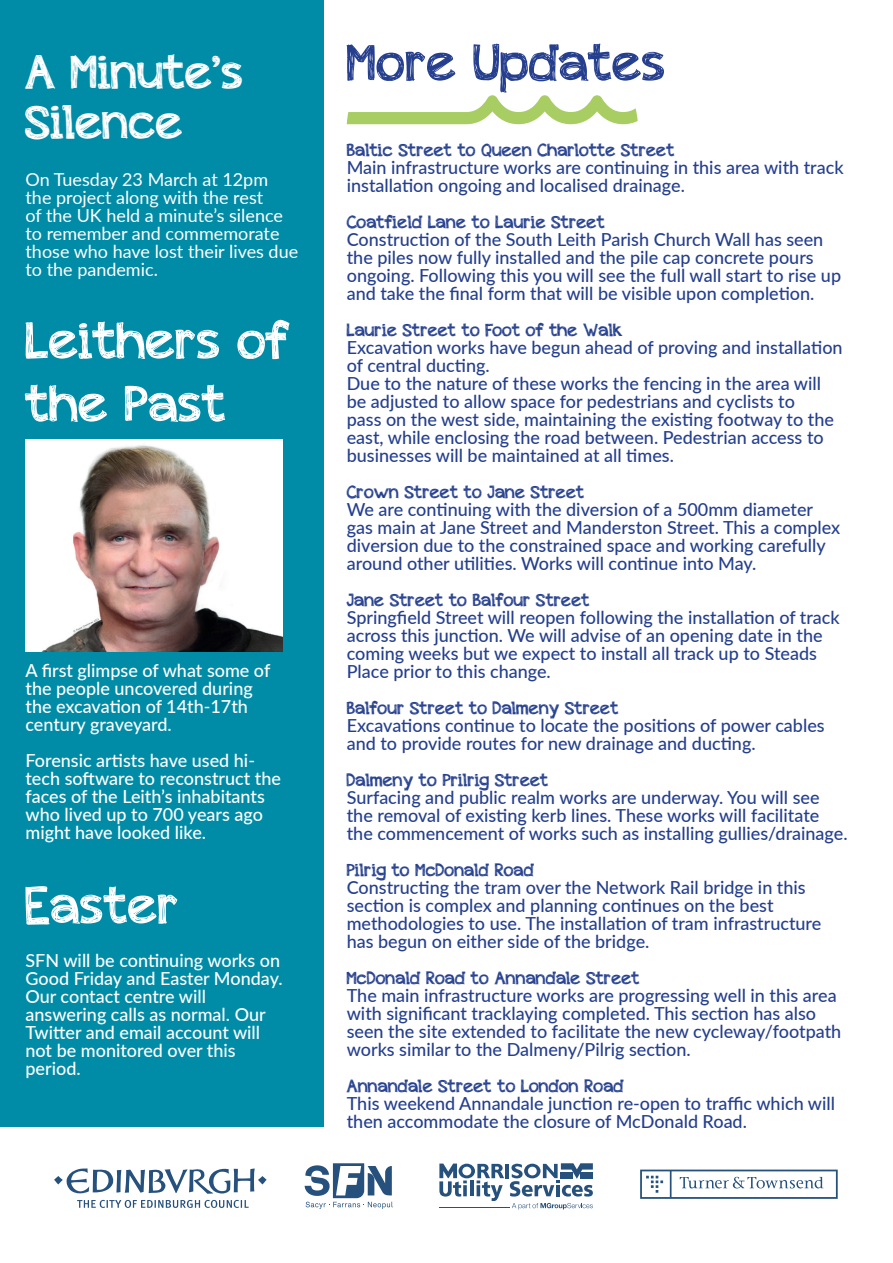
<style>
.page{position:relative;width:893px;height:1263px;background:#fff}
.page>*{position:absolute;margin:0;border:0;box-sizing:border-box;transform-origin:0 0}
.t1{font:52.5px/63px "appleberry";color:#fff}
.t2{font:52.5px "appleberry";color:#253f8e}
.t3{font:48px "appleberry";color:#fff}
.t4{font:500 18px/18px "Lato";color:#253f8e}
.t5{font:500 18px/18px "Lato";color:#fff}
.t6{font:18px "appleberry";color:#253f8e}
.t7{font:18px/18px "Lato";color:#fff}
</style>
<div class="page">
<svg style="left:54px;top:1168px;width:213px;height:40px"></svg>
<svg style="left:305px;top:1163px;width:88px;height:46px"></svg>
<hr style="left:506px;top:1164px;width:3px;height:14px;background:#26517d">
<svg style="left:510px;top:1163px;width:83px;height:33px"></svg>
<svg style="left:439px;top:1163px;width:65px;height:38px"></svg>
<svg style="left:512px;top:1203px;width:81px;height:6px"></svg>
<hr style="left:439px;top:1208px;width:71px;height:1px;background:#26517d">
<svg style="left:640px;top:1169px;width:198px;height:30px"></svg>
<div style="left:0;top:0;width:324px;height:1127px;background:#008ca7"></div>
<svg style="left:347px;top:95px;width:291px;height:29px"></svg>
<img style="left:26px;top:439px;width:257px;height:213px">
<h2 class="t3" style="left:26px;top:40px;width:220px">A Minute’s</h2>
<h1 class="t2" style="left:347px;top:27px;width:320px">More Updates</h1>
<h2 class="t3" style="left:26px;top:89px;width:159px">Silence</h2>
<p class="t7" style="left:26px;top:170px;width:274px">On Tuesday 23 March at 12pm the project along with the rest<br>of the UK held a minute’s silence to remember and commemorate those who have lost their lives due to the pandemic.</p>
<h1 class="t1" style="left:26px;top:308px;width:265px">Leithers of the Past</h1>
<p class="t5" style="left:26px;top:661px;width:246px">A first glimpse of what some of the people uncovered during the excavation of 14th-17th century graveyard.</p>
<p class="t5" style="left:26px;top:751px;width:257px">Forensic artists have used hi&shy;tech software to reconstruct the faces of the Leith’s inhabitants who lived up to 700 years ago might have looked like.</p>
<h1 class="t1" style="left:26px;top:873px;width:155px">Easter</h1>
<p class="t5" style="left:26px;top:951px;width:259px">SFN will be continuing works on<br>Good Friday and Easter Monday.<br>Our contact centre will answering calls as normal. Our<br>Twitter and email account will not be monitored over this period.</p>
<p class="t6" style="left:347px;top:137px;width:329px">Baltic Street to Queen Charlotte Street</p>
<p class="t4" style="left:347px;top:157px;width:498px">Main infrastructure works are continuing in this area with track installation ongoing and localised drainage.</p>
<p class="t6" style="left:347px;top:209px;width:260px">Coatfield Lane to Laurie Street</p>
<p class="t4" style="left:347px;top:229px;width:496px">Construction of the South Leith Parish Church Wall has seen the piles now fully installed and the pile cap concrete pours ongoing. Following this you will see the full wall start to rise up and take the final form that will be visible upon completion.</p>
<p class="t6" style="left:347px;top:317px;width:277px">Laurie Street to Foot of the Walk</p>
<p class="t4" style="left:347px;top:337px;width:497px">Excavation works have begun ahead of proving and installation of central ducting.<br>Due to the nature of these works the fencing in the area will be adjusted to allow space for pedestrians and cyclists to<br>pass on the west side, maintaining the existing footway to the east, while enclosing the road between. Pedestrian access to businesses will be maintained at all times.</p>
<p class="t6" style="left:347px;top:479px;width:239px">Crown Street to Jane Street</p>
<p class="t4" style="left:347px;top:499px;width:495px">We are continuing with the diversion of a 500mm diameter gas main at Jane Street and Manderston Street. This a complex diversion due to the constrained space and working carefully around other utilities. Works will continue into May.</p>
<p class="t6" style="left:347px;top:587px;width:244px">Jane Street to Balfour Street</p>
<p class="t4" style="left:347px;top:607px;width:494px">Springfield Street will reopen following the installation of track across this junction. We will advise of an opening date in the coming weeks but we expect to install all track up to Steads Place prior to this change.</p>
<p class="t6" style="left:347px;top:695px;width:273px">Balfour Street to Dalmeny Street</p>
<p class="t4" style="left:347px;top:715px;width:479px">Excavations continue to locate the positions of power cables and to provide routes for new drainage and ducting.</p>
<p class="t6" style="left:347px;top:767px;width:203px">Dalmeny to Prilrig Street</p>
<p class="t4" style="left:347px;top:787px;width:502px">Surfacing and public realm works are underway. You will see the removal of existing kerb lines. These works will facilitate the commencement of works such as installing gullies/drainage.</p>
<p class="t6" style="left:347px;top:857px;width:189px">Pilrig to McDonald Road</p>
<p class="t4" style="left:347px;top:877px;width:476px">Constructing the tram over the Network Rail bridge in this section is complex and planning continues on the best methodologies to use. The installation of tram infrastructure has begun on either side of the bridge.</p>
<p class="t6" style="left:347px;top:965px;width:294px">McDonald Road to Annandale Street</p>
<p class="t4" style="left:347px;top:985px;width:496px">The main infrastructure works are progressing well in this area with significant tracklaying completed. This section has also seen the site extended to facilitate the new cycleway/footpath works similar to the Dalmeny/Pilrig section.</p>
<p class="t6" style="left:347px;top:1073px;width:278px">Annandale Street to London Road</p>
<p class="t4" style="left:347px;top:1093px;width:490px">This weekend Annandale junction re-open to traffic which will then accommodate the closure of McDonald Road.</p>
</div>
